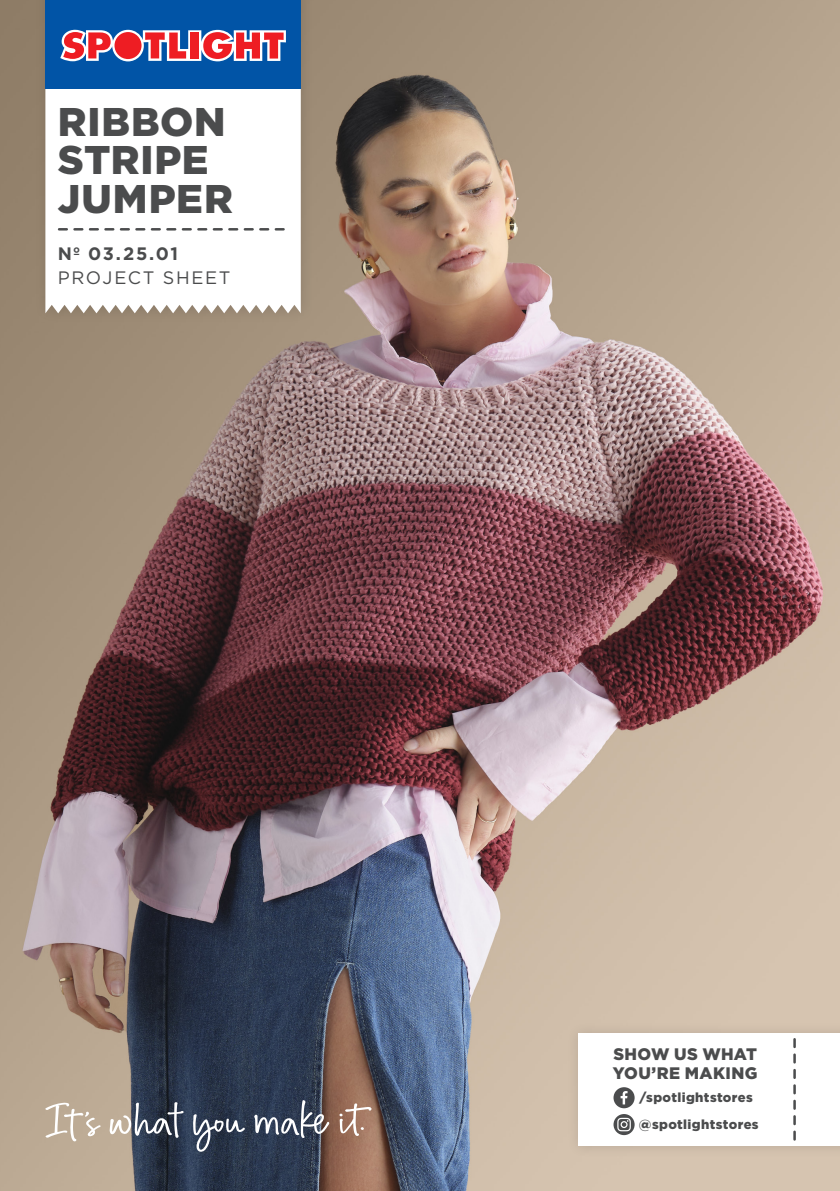
<style>
.page{position:relative;width:840px;height:1191px;background:#fff}
.page>*{position:absolute;margin:0;border:0;box-sizing:border-box;transform-origin:0 0}
.t1{font:900 40px/38.4px "Gotham";letter-spacing:.02em;color:#4b4c4d}
.t2{font:18px/24px "Gotham";letter-spacing:.095em;color:#4b4c4d}
.t3{font:900 16.6px/19.4px "Gotham";letter-spacing:.02em;color:#4b4c4d}
.t4{font:900 13px/26.8px "Gotham";letter-spacing:.025em;color:#4b4c4d}
.s1{font-weight:700}
</style>
<div class="page">
<img style="left:0;top:0;width:839px;height:1191px">
<svg style="left:193px;top:1114px;width:52px;height:37px;background:#535d6e"></svg>
<svg style="left:45px;top:1102px;width:56px;height:39px;background:#c8b9a7"></svg>
<svg style="left:109px;top:1102px;width:74px;height:35px;background:#7a7c82"></svg>
<svg style="left:339px;top:1103px;width:32px;height:33px"></svg>
<svg style="left:254px;top:1100px;width:75px;height:38px;background:#5c6372"></svg>
<div style="left:566px;top:1022px;width:273px;height:137px;background:#d1bfab"></div>
<div style="left:577px;top:1033px;width:262px;height:112px;background:#fff"></div>
<svg style="left:793px;top:1039px;width:2px;height:100px"></svg>
<div style="left:613px;top:1087px;width:21px;height:21px;background:#4b4c4d;border-radius:50%"></div>
<svg style="left:620px;top:1091px;width:7px;height:13px"></svg>
<svg style="left:613px;top:1114px;width:21px;height:21px"></svg>
<svg style="left:617px;top:1117px;width:13px;height:14px"></svg>
<div style="left:34px;top:0;width:280px;height:325px;background:#231f20;opacity:.15"></div>
<svg style="left:45px;top:89px;width:255px;height:224px"></svg>
<svg style="left:59px;top:228px;width:224px;height:2px"></svg>
<div style="left:45px;top:0;width:255px;height:89px;background:#0154a6"></div>
<svg style="left:60px;top:30px;width:226px;height:31px;background:#c77082"></svg>
<p class="t1" style="left:58px;top:102px;width:177px">RIBBON<br>STRIPE<br>JUMPER</p>
<p class="t2" style="left:58px;top:241px;width:174px"><span class="s1">Nº 03.25.01<br></span>PROJECT SHEET</p>
<p class="t3" style="left:612px;top:1043px;width:146px">SHOW US WHAT<br>YOU’RE MAKING</p>
<p class="t4" style="left:638px;top:1084px;width:121px">/spotlightstores @spotlightstores</p>
</div>
